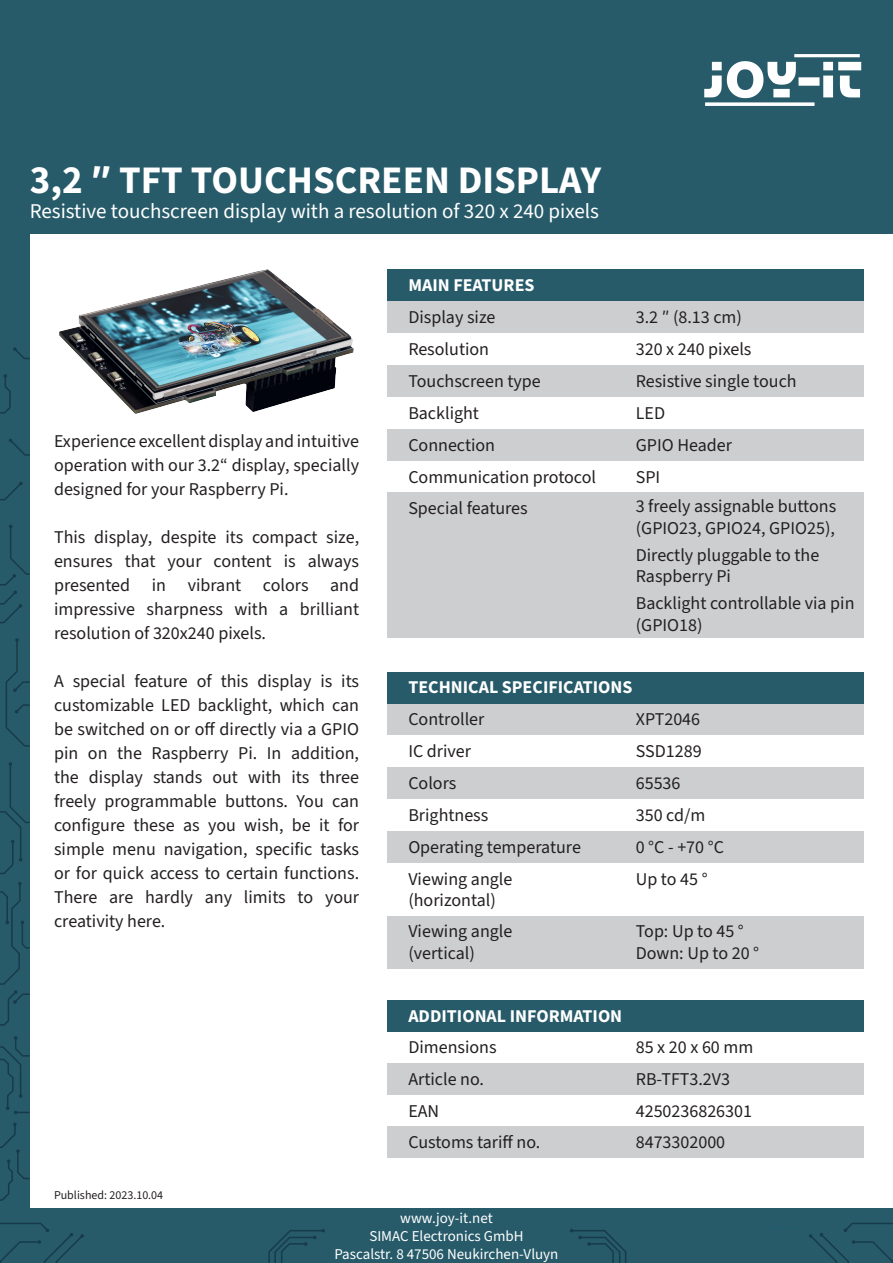
<style>
.page{position:relative;width:893px;height:1263px;background:#fff}
.page>*{position:absolute;margin:0;border:0;box-sizing:border-box;transform-origin:0 0}
.t1{font:700 39px "Source Sans 3";color:#fff}
.t2{font:21px "Source Sans 3";color:#fff}
.t3{font:18px/24px "Source Sans 3";color:#231f20;text-align:justify}
.t4{font:700 18px "Source Sans 3";color:#fff}
.t5{font:15px "Source Sans 3";color:#fff}
.t6{font:12px "Source Sans 3";color:#231f20}
</style>
<div class="page">
<div style="left:387px;top:365px;width:476px;height:32px;background:#cccecf"></div>
<div style="left:387px;top:301px;width:476px;height:32px;background:#cccecf"></div>
<div style="left:387px;top:703px;width:476px;height:32px;background:#cccecf"></div>
<div style="left:387px;top:429px;width:476px;height:32px;background:#cccecf"></div>
<div style="left:387px;top:493px;width:476px;height:145px;background:#cccecf"></div>
<div style="left:387px;top:767px;width:476px;height:32px;background:#cccecf"></div>
<div style="left:387px;top:831px;width:476px;height:32px;background:#cccecf"></div>
<div style="left:387px;top:916px;width:476px;height:52px;background:#cccecf"></div>
<div style="left:387px;top:1063px;width:476px;height:32px;background:#cccecf"></div>
<div style="left:387px;top:1126px;width:476px;height:32px;background:#cccecf"></div>
<div style="left:0;top:0;width:893px;height:234px;background:#275b6a"></div>
<img style="left:704px;top:54px;width:158px;height:52px">
<div style="left:0;top:208px;width:30px;height:1055px;background:#275b6a"></div>
<div style="left:387px;top:269px;width:476px;height:32px;background:#275b6a"></div>
<div style="left:387px;top:672px;width:476px;height:31px;background:#275b6a"></div>
<div style="left:387px;top:1000px;width:476px;height:32px;background:#275b6a"></div>
<svg style="left:0;top:1122px;width:30px;height:79px"></svg>
<svg style="left:0;top:1036px;width:30px;height:78px"></svg>
<svg style="left:0;top:882px;width:30px;height:144px"></svg>
<svg style="left:0;top:762px;width:30px;height:112px"></svg>
<svg style="left:5px;top:638px;width:25px;height:109px"></svg>
<svg style="left:0;top:525px;width:30px;height:99px"></svg>
<svg style="left:0;top:482px;width:23px;height:19px"></svg>
<svg style="left:9px;top:438px;width:21px;height:18px"></svg>
<svg style="left:0;top:374px;width:11px;height:40px"></svg>
<svg style="left:13px;top:347px;width:17px;height:12px"></svg>
<div style="left:0;top:1209px;width:893px;height:54px;background:#275b6a"></div>
<svg style="left:268px;top:1229px;width:57px;height:34px"></svg>
<svg style="left:570px;top:1229px;width:57px;height:34px"></svg>
<svg style="left:0;top:1223px;width:84px;height:40px"></svg>
<svg style="left:809px;top:1223px;width:84px;height:40px"></svg>
<img style="left:59px;top:269px;width:295px;height:145px">
<p class="t1" style="left:30px;top:154px;width:573px">3,2 ″ TFT TOUCHSCREEN DISPLAY</p>
<p class="t2" style="left:30px;top:197px;width:571px">Resistive touchscreen display with a resolution of 320 x 240 pixels</p>
<p class="t3" style="left:54px;top:430px;width:307px">Experience excellent display and intuitive operation with our 3.2“ display, specially designed for your Raspberry Pi.</p>
<p class="t3" style="left:54px;top:526px;width:307px">This display, despite its compact size, ensures that your content is always presented in vibrant colors and impressive sharpness with a brilliant resolution of 320x240 pixels.</p>
<p class="t3" style="left:54px;top:670px;width:307px">A special feature of this display is its customizable LED backlight, which can be switched on or off directly via a GPIO pin on the Raspberry Pi. In addition, the display stands out with its three freely programmable buttons. You can configure these as you wish, be it for simple menu navigation, specific tasks or for quick access to certain functions.<br>There are hardly any limits to your creativity here.</p>
<p class="t6" style="left:54px;top:1187px;width:111px">Published: 2023.10.04</p>
<p class="t4" style="left:408px;top:273px;width:128px">MAIN FEATURES</p>
<p class="t3" style="left:408px;top:306px;width:89px">Display size</p>
<p class="t3" style="left:636px;top:306px;width:108px">3.2 ″ (8.13 cm)</p>
<p class="t3" style="left:408px;top:337px;width:82px">Resolution</p>
<p class="t3" style="left:636px;top:337px;width:117px">320 x 240 pixels</p>
<p class="t3" style="left:408px;top:369px;width:134px">Touchscreen type</p>
<p class="t3" style="left:636px;top:369px;width:162px">Resistive single touch</p>
<p class="t3" style="left:408px;top:401px;width:72px">Backlight</p>
<p class="t3" style="left:636px;top:401px;width:31px">LED</p>
<p class="t3" style="left:408px;top:433px;width:88px">Connection</p>
<p class="t3" style="left:636px;top:433px;width:98px">GPIO Header</p>
<p class="t3" style="left:408px;top:465px;width:189px">Communication protocol</p>
<p class="t3" style="left:636px;top:465px;width:26px">SPI</p>
<p class="t3" style="left:408px;top:497px;width:121px">Special features</p>
<p class="t3" style="left:636px;top:494px;width:202px">3 freely assignable buttons</p>
<p class="t3" style="left:636px;top:515px;width:201px;line-height:27px">(GPIO23, GPIO24, GPIO25),<br>Directly pluggable to the</p>
<p class="t3" style="left:636px;top:565px;width:97px">Raspberry Pi</p>
<p class="t3" style="left:636px;top:593px;width:220px;line-height:21.6px">Backlight controllable via pin (GPIO18)</p>
<p class="t4" style="left:408px;top:675px;width:226px">TECHNICAL SPECIFICATIONS</p>
<p class="t3" style="left:408px;top:708px;width:78px">Controller</p>
<p class="t3" style="left:636px;top:708px;width:66px">XPT2046</p>
<p class="t3" style="left:408px;top:740px;width:64px">IC driver</p>
<p class="t3" style="left:636px;top:740px;width:67px">SSD1289</p>
<p class="t3" style="left:408px;top:772px;width:50px">Colors</p>
<p class="t3" style="left:636px;top:772px;width:46px">65536</p>
<p class="t3" style="left:408px;top:804px;width:82px">Brightness</p>
<p class="t3" style="left:636px;top:804px;width:71px">350 cd/m</p>
<p class="t3" style="left:408px;top:836px;width:174px">Operating temperature</p>
<p class="t3" style="left:636px;top:836px;width:90px">0 °C - +70 °C</p>
<p class="t3" style="left:408px;top:867px;width:106px">Viewing angle</p>
<p class="t3" style="left:408px;top:889px;width:89px">(horizontal)</p>
<p class="t3" style="left:408px;top:920px;width:106px">Viewing angle</p>
<p class="t3" style="left:408px;top:941px;width:68px">(vertical)</p>
<p class="t3" style="left:636px;top:868px;width:73px">Up to 45 °</p>
<p class="t3" style="left:636px;top:920px;width:110px">Top: Up to 45 °</p>
<p class="t3" style="left:636px;top:941px;width:125px">Down: Up to 20 °</p>
<p class="t4" style="left:408px;top:1004px;width:215px">ADDITIONAL INFORMATION</p>
<p class="t3" style="left:408px;top:1036px;width:90px">Dimensions</p>
<p class="t3" style="left:636px;top:1036px;width:119px">85 x 20 x 60 mm</p>
<p class="t3" style="left:408px;top:1067px;width:77px">Article no.</p>
<p class="t3" style="left:636px;top:1067px;width:96px">RB-TFT3.2V3</p>
<p class="t3" style="left:408px;top:1099px;width:32px">EAN</p>
<p class="t3" style="left:636px;top:1099px;width:118px">4250236826301</p>
<p class="t3" style="left:408px;top:1131px;width:134px">Customs tariff no.</p>
<p class="t3" style="left:636px;top:1131px;width:91px">8473302000</p>
<p class="t5" style="left:400px;top:1208px;width:94px">www.joy-it.net</p>
<p class="t5" style="left:369px;top:1226px;width:156px">SIMAC Electronics GmbH</p>
<p class="t5" style="left:334px;top:1244px;width:226px">Pascalstr. 8 47506 Neukirchen-Vluyn</p>
</div>
